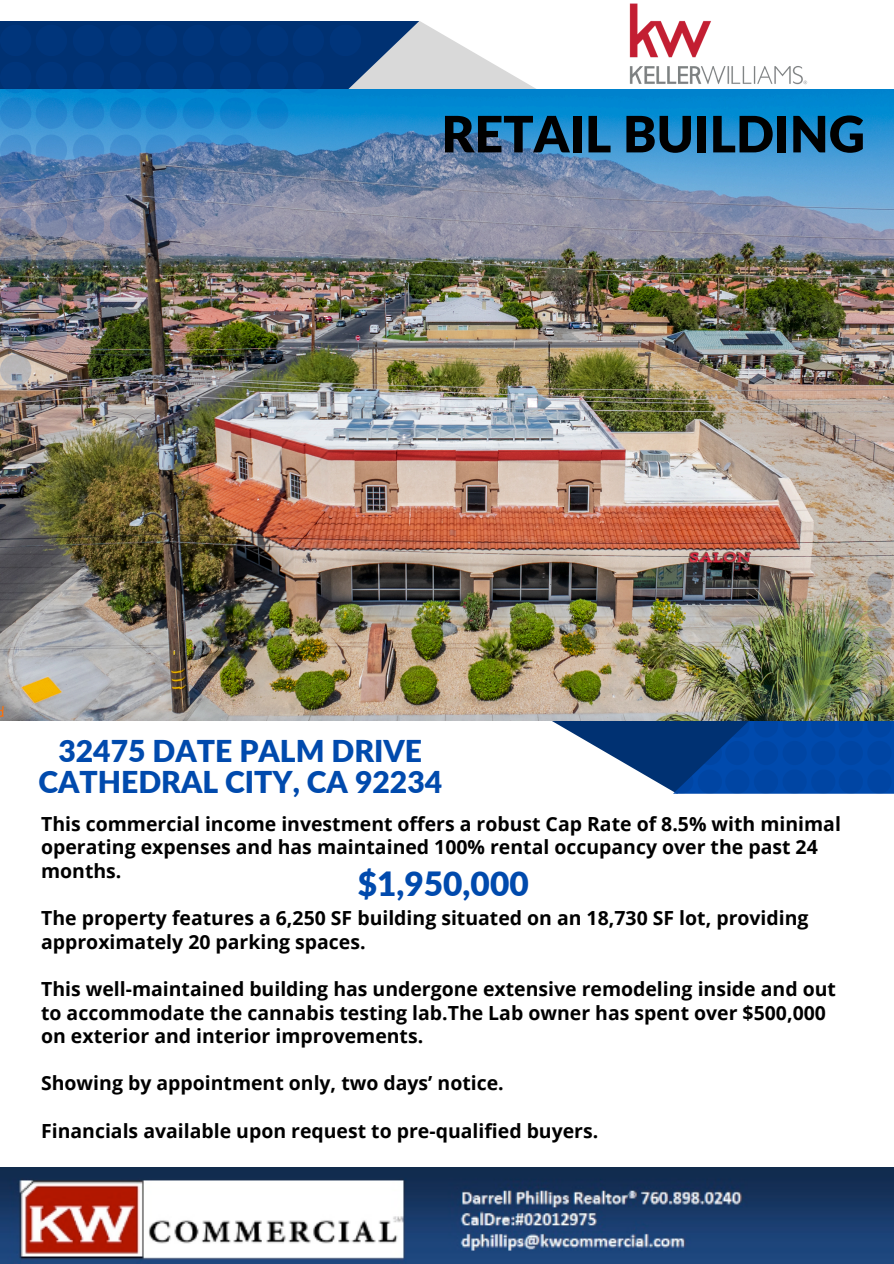
<style>
.page{position:relative;width:894px;height:1264px;background:#fff}
.page>*{position:absolute;margin:0;border:0;box-sizing:border-box;transform-origin:0 0}
.t1{font:900 50.1px "Lato";color:#000}
.t2{font:900 33.3px "Lato";color:#004aad}
.t3{font:900 30px/30.6px "Lato";color:#004aad;text-align:center}
.t4{font:700 19.5px/23.5px "Open Sans";color:#000}
</style>
<div class="page">
<svg style="left:419px;top:21px;width:117px;height:68px;fill:#ddd"></svg>
<svg style="left:443px;top:720px;width:226px;height:69px"></svg>
<svg style="left:0;top:21px;width:419px;height:68px;background:#325789"></svg>
<img style="left:0;top:89px;width:893px;height:631px">
<img style="left:0;top:319px;width:67px;height:67px">
<img style="left:0;top:209px;width:67px;height:104px">
<img style="left:73px;top:209px;width:31px;height:104px">
<img style="left:110px;top:209px;width:67px;height:67px">
<svg style="left:0;top:172px;width:67px;height:31px;background:#5e76a1"></svg>
<svg style="left:73px;top:172px;width:31px;height:31px"></svg>
<svg style="left:110px;top:172px;width:67px;height:31px;background:#606f90"></svg>
<svg style="left:183px;top:172px;width:31px;height:31px"></svg>
<svg style="left:0;top:135px;width:67px;height:31px;background:#4c8ac4"></svg>
<svg style="left:73px;top:135px;width:31px;height:31px"></svg>
<svg style="left:110px;top:135px;width:67px;height:31px;background:#4983b9"></svg>
<svg style="left:183px;top:135px;width:31px;height:31px"></svg>
<svg style="left:220px;top:135px;width:31px;height:31px"></svg>
<svg style="left:0;top:62px;width:67px;height:67px;background:#1266ac"></svg>
<svg style="left:73px;top:62px;width:31px;height:67px;background:#0d65ac"></svg>
<svg style="left:110px;top:62px;width:67px;height:67px;background:#0b65ac"></svg>
<svg style="left:183px;top:62px;width:31px;height:67px;background:#0864ac"></svg>
<svg style="left:220px;top:62px;width:31px;height:67px;background:#0763ab"></svg>
<svg style="left:257px;top:62px;width:67px;height:67px;background:#0665ac"></svg>
<svg style="left:0;top:25px;width:67px;height:31px;background:#003378"></svg>
<svg style="left:73px;top:25px;width:31px;height:31px"></svg>
<svg style="left:110px;top:25px;width:67px;height:31px;background:#003378"></svg>
<svg style="left:183px;top:25px;width:31px;height:31px"></svg>
<svg style="left:220px;top:25px;width:31px;height:31px"></svg>
<svg style="left:257px;top:25px;width:104px;height:31px;background:#003378"></svg>
<img style="left:669px;top:571px;width:222px;height:222px">
<img style="left:554px;top:3px;width:328px;height:95px">
<img style="left:0;top:1167px;width:893px;height:96px">
<p class="t1" style="left:441px;top:103px;width:425px">RETAIL BUILDING</p>
<h1 class="t3" style="left:38px;top:735px;width:405px">32475 DATE PALM DRIVE<br>CATHEDRAL CITY, CA 92234</h1>
<h2 class="t4" style="left:41px;top:811px;width:801px">This commercial income investment offers a robust Cap Rate of 8.5% with minimal operating expenses and has maintained 100% rental occupancy over the past 24 months.</h2>
<p class="t4" style="left:41px;top:905px;width:768px">The property features a 6,250 SF building situated on an 18,730 SF lot, providing approximately 20 parking spaces.</p>
<p class="t4" style="left:41px;top:976px;width:796px">This well-maintained building has undergone extensive remodeling inside and out to accommodate the cannabis testing lab.The Lab owner has spent over $500,000 on exterior and interior improvements.</p>
<p class="t4" style="left:41px;top:1071px;width:464px">Showing by appointment only, two days’ notice.</p>
<p class="t4" style="left:41px;top:1118px;width:558px">Financials available upon request to pre-qualified buyers.</p>
<p class="t2" style="left:357px;top:863px;width:172px">$1,950,000</p>
</div>
